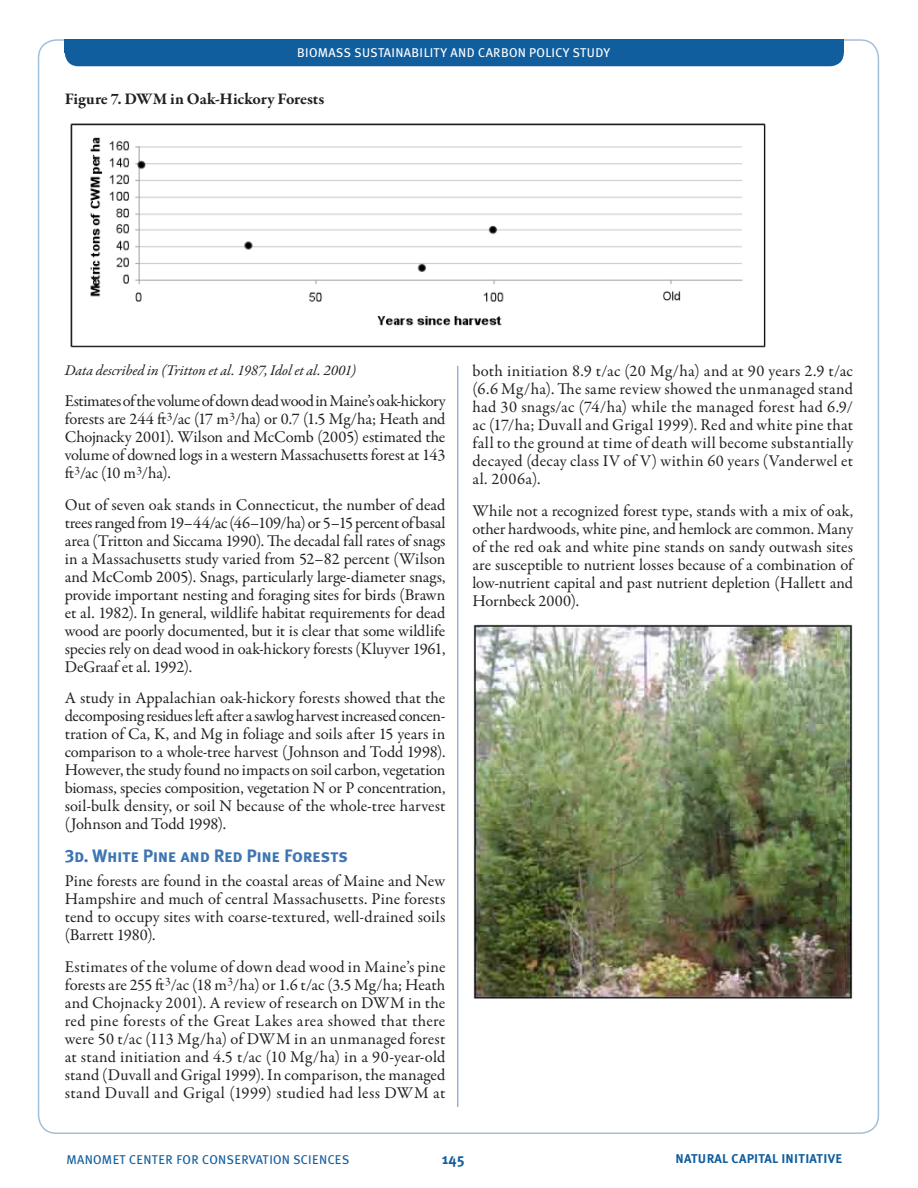
<style>
.page{position:relative;width:918px;height:1188px;background:#fff}
.page>*{position:absolute;margin:0;border:0;box-sizing:border-box;transform-origin:0 0}
.t1{font:18px "Meta Plus Bold Caps";letter-spacing:-.025em;color:#3d75b3}
.t2{font:16.5px/18px "Garamond Premr Pro";color:#231f20;text-align:justify}
.t3{font:700 16.5px "Garamond Premr Pro";letter-spacing:-.005em;color:#231f20}
.t4{font:italic 15px "Garamond Premr Pro";letter-spacing:-.01em;color:#231f20}
.t5{font:700 15px "Meta Plus";color:#115e9e}
.t6{font:12.75px "Meta Plus";letter-spacing:.025em;color:#fff}
.t7{font:12.75px "Meta Plus";letter-spacing:.025em;color:#115e9e}
.t8{font:700 12.75px "Meta Plus";letter-spacing:.02em;color:#115e9e}
</style>
<div class="page">
<div style="left:65px;top:39px;width:779px;height:27px;background:#115e9e;border-radius:14px"></div>
<div style="left:65px;top:39px;width:779px;height:14px;background:#115e9e"></div>
<hr style="left:458px;top:366px;width:1px;height:741px;background:#3d75b3">
<img style="left:473px;top:624px;width:379px;height:374px">
<img style="left:70px;top:123px;width:696px;height:225px">
<p class="t6" style="left:297px;top:45px;width:314px">BIOMASS SUSTAINAB ILITY AND CARBON POLICY STUDY</p>
<p class="t3" style="left:65px;top:89px;width:261px">Figure 7. DWM in Oak-Hickory Forests</p>
<p class="t4" style="left:65px;top:361px;width:293px">Data described in (Tritton et al. 1987, Idol et al. 2001)</p>
<p class="t2" style="left:65px;top:393px;width:382px">Estimates of the volume of down dead wood in Maine’s oak-hickory forests are 244 ft<sup>3</sup>/ac (17 m<sup>3</sup>/ha) or 0.7 (1.5 Mg/ha; Heath and Chojnacky 2001). Wilson and McComb (2005) estimated the volume of downed logs in a western Massachusetts forest at 143 ft<sup>3</sup>/ac (10 m<sup>3</sup>/ha).</p>
<p class="t2" style="left:65px;top:496px;width:382px">Out of seven oak stands in Connecticut, the number of dead trees ranged from 19–44/ac (46–109/ha) or 5–15 percent of basal area (Tritton and Siccama 1990). The decadal fall rates of snags in a Massachusetts study varied from 52–82 percent (Wilson and McComb 2005). Snags, particularly large-diameter snags, provide important nesting and foraging sites for birds (Brawn et al. 1982). In general, wildlife habitat requirements for dead wood are poorly documented, but it is clear that some wildlife species rely on dead wood in oak-hickory forests (Kluyver 1961, DeGraaf et al. 1992).</p>
<p class="t2" style="left:65px;top:690px;width:382px">A study in Appalachian oak-hickory forests showed that the decomposing residues left after a sawlog harvest increased concen&shy;tration of Ca, K, and Mg in foliage and soils after 15 years in comparison to a whole-tree harvest (Johnson and Todd 1998).<br>However, the study found no impacts on soil carbon, vegetation biomass, species composition, vegetation N or P concentration, soil-bulk density, or soil N because of the whole-tree harvest (Johnson and Todd 1998).</p>
<p class="t1" style="left:65px;top:845px;width:285px">3d. White Pine and Red Pine Forests</p>
<p class="t2" style="left:65px;top:873px;width:382px">Pine forests are found in the coastal areas of Maine and New Hampshire and much of central Massachusetts. Pine forests tend to occupy sites with coarse-textured, well-drained soils (Barrett 1980).</p>
<p class="t2" style="left:65px;top:958px;width:382px">Estimates of the volume of down dead wood in Maine’s pine forests are 255 ft<sup>3</sup>/ac (18 m<sup>3</sup>/ha) or 1.6 t/ac (3.5 Mg/ha; Heath and Chojnacky 2001). A review of research on DWM in the red pine forests of the Great Lakes area showed that there were 50 t/ac (113 Mg/ha) of DWM in an unmanaged forest at stand initiation and 4.5 t/ac (10 Mg/ha) in a 90-year-old stand (Duvall and Grigal 1999). In comparison, the managed stand Duvall and Grigal (1999) studied had less DWM at</p>
<p class="t2" style="left:472px;top:362px;width:382px">both initiation 8.9 t/ac (20 Mg/ha) and at 90 years 2.9 t/ac (6.6 Mg/ha). The same review showed the unmanaged stand had 30 snags/ac (74/ha) while the managed forest had 6.9/ ac (17/ha; Duvall and Grigal 1999). Red and white pine that fall to the ground at time of death will become substantially decayed (decay class IV of V) within 60 years (Vanderwel et al. 2006a).</p>
<p class="t2" style="left:472px;top:502px;width:382px">While not a recognized forest type, stands with a mix of oak, other hardwoods, white pine, and hemlock are common. Many of the red oak and white pine stands on sandy outwash sites are susceptible to nutrient losses because of a combination of low-nutrient capital and past nutrient depletion (Hallett and Hornbeck 2000).</p>
<p class="t7" style="left:66px;top:1152px;width:284px">MANOMET CENTER FOR CONSERVATION SCIENCES</p>
<p class="t5" style="left:442px;top:1150px;width:24px">145</p>
<p class="t8" style="left:676px;top:1152px;width:168px">NATURAL CAPITAL IN ITIATIVE</p>
</div>
